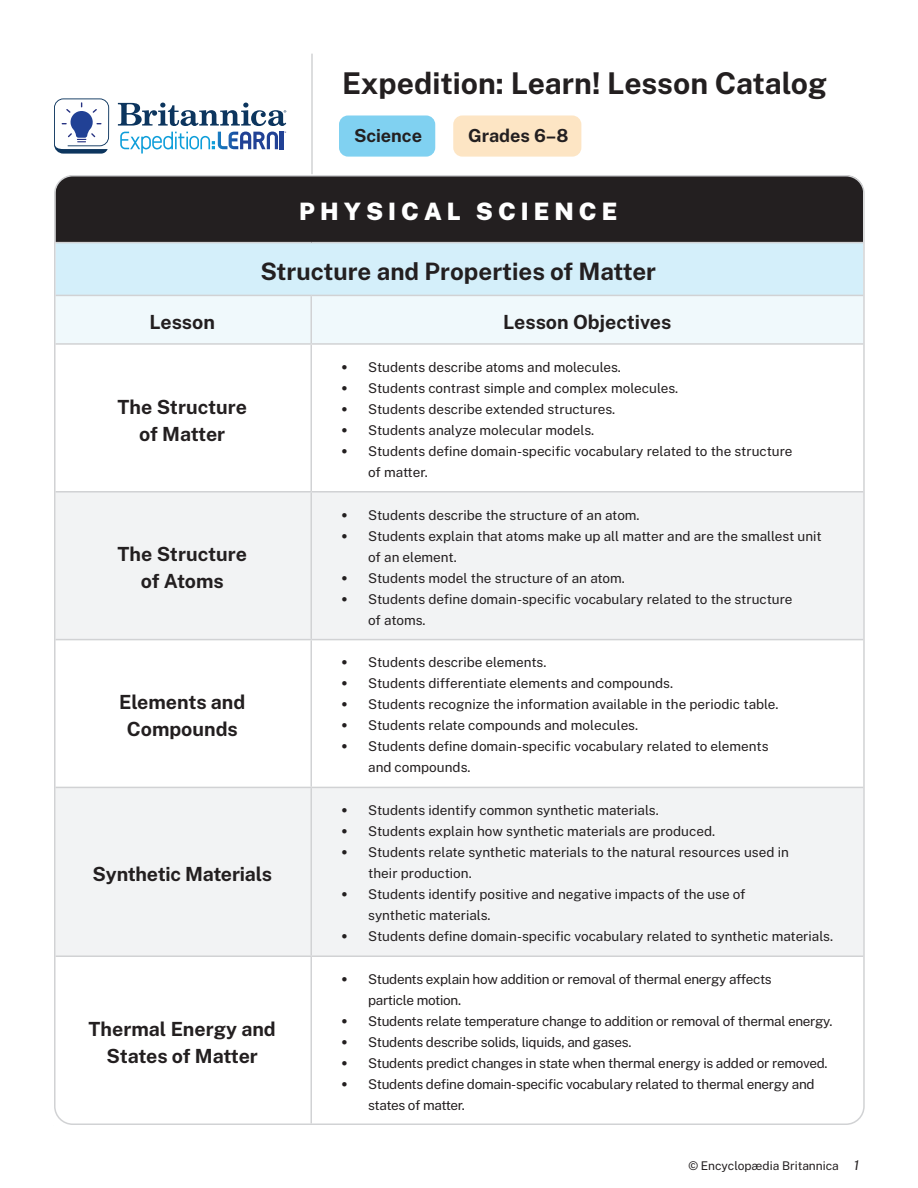
<style>
.page{position:relative;width:918px;height:1188px;background:#fff}
.page>*{position:absolute;margin:0;border:0;box-sizing:border-box;transform-origin:0 0}
.t1{font:700 30px "Public Sans";color:#231f20}
.Unit_Title{font:700 24px "Public Sans";color:#231f20}
.Strand{font:100 24px "Public Sans";letter-spacing:.21em;color:#fff}
.Lesson_Title{font:700 19.5px/27px "Public Sans";color:#231f20;text-align:center}
.t2{font:700 18px "Public Sans";color:#231f20}
.t3{font:13.5px/21px "Public Sans";letter-spacing:-.005em;color:#231f20}
.t4{font:12px "Public Sans";color:#231f20}
.s1{font-family:"Arial";font-weight:900}
.s2{font-weight:100;font-style:italic;font-size:13.5px}
</style>
<div class="page">
<svg style="left:120px;top:132px;width:166px;height:22px"></svg>
<svg style="left:118px;top:103px;width:168px;height:23px"></svg>
<svg style="left:54px;top:98px;width:55px;height:56px"></svg>
<div style="left:53px;top:175px;width:810px;height:68px;background:#231f20"></div>
<div style="left:53px;top:243px;width:810px;height:52px;background:#d4effa"></div>
<div style="left:57px;top:296px;width:805px;height:47px;background:#f0f9fc"></div>
<svg style="left:57px;top:493px;width:805px;height:462px;fill:#f2f3f4"></svg>
<hr style="left:53px;top:242px;width:258px;height:1px;background:#d1d2d4">
<hr style="left:311px;top:242px;width:552px;height:1px;background:#d1d2d4">
<hr style="left:53px;top:295px;width:258px;height:1px;background:#d1d2d4">
<hr style="left:311px;top:295px;width:552px;height:1px;background:#d1d2d4">
<hr style="left:310px;top:296px;width:2px;height:47px;background:#d1d2d4">
<hr style="left:53px;top:343px;width:258px;height:2px;background:#d1d2d4">
<hr style="left:311px;top:343px;width:552px;height:2px;background:#d1d2d4">
<hr style="left:310px;top:345px;width:2px;height:146px;background:#d1d2d4">
<hr style="left:53px;top:491px;width:258px;height:2px;background:#d1d2d4">
<hr style="left:311px;top:491px;width:552px;height:2px;background:#d1d2d4">
<hr style="left:310px;top:493px;width:2px;height:146px;background:#d1d2d4">
<hr style="left:53px;top:639px;width:258px;height:1px;background:#d1d2d4">
<hr style="left:311px;top:639px;width:552px;height:1px;background:#d1d2d4">
<hr style="left:310px;top:640px;width:2px;height:147px;background:#d1d2d4">
<hr style="left:53px;top:787px;width:258px;height:1px;background:#d1d2d4">
<hr style="left:311px;top:787px;width:552px;height:1px;background:#d1d2d4">
<hr style="left:310px;top:788px;width:2px;height:167px;background:#d1d2d4">
<hr style="left:53px;top:955px;width:258px;height:2px;background:#d1d2d4">
<hr style="left:311px;top:955px;width:552px;height:2px;background:#d1d2d4">
<hr style="left:310px;top:957px;width:2px;height:167px;background:#d1d2d4">
<div style="left:45px;top:165px;width:829px;height:969px;border:10px solid #fff;border-radius:22px"></div>
<hr style="left:311px;top:54px;width:2px;height:120px;background:#d1d2d4">
<div style="left:453px;top:116px;width:128px;height:41px;background:#fde5c4;border-radius:9px"></div>
<div style="left:339px;top:116px;width:96px;height:41px;background:#80d1f1;border-radius:9px"></div>
<p class="t1" style="left:342px;top:63px;width:486px">Expedition: Learn! Lesson Catalog</p>
<p class="t2" style="left:354px;top:123px;width:70px">Science</p>
<p class="t2" style="left:468px;top:123px;width:102px">Grades 6–8</p>
<p class="Strand" style="left:299px;top:196px;width:320px">PHYSICAL SCIENCE</p>
<p class="Unit_Title" style="left:260px;top:256px;width:397px">Structure and Properties of Matter</p>
<p class="Lesson_Title" style="left:149px;top:308px;width:67px">Lesson</p>
<p class="Lesson_Title" style="left:503px;top:308px;width:170px">Lesson Objectives</p>
<p class="Lesson_Title" style="left:118px;top:392px;width:131px">The Structure of Matter</p>
<p class="Lesson_Title" style="left:118px;top:540px;width:131px">The Structure of Atoms</p>
<p class="Lesson_Title" style="left:119px;top:688px;width:128px">Elements and<br>Compounds</p>
<p class="Lesson_Title" style="left:93px;top:860px;width:181px">Synthetic Materials</p>
<p class="Lesson_Title" style="left:89px;top:1015px;width:189px">Thermal Energy and<br>States of Matter</p>
<p class="t3" style="left:341px;top:356px;width:281px"><span class="s1">•</span> Students describe atoms and molecules.</p>
<p class="t3" style="left:341px;top:377px;width:339px"><span class="s1">•</span> Students contrast simple and complex molecules.</p>
<p class="t3" style="left:341px;top:398px;width:276px"><span class="s1">•</span> Students describe extended structures.</p>
<p class="t3" style="left:341px;top:419px;width:255px"><span class="s1">•</span> Students analyze molecular models.</p>
<p class="t3" style="left:368px;top:440px;width:426px;text-indent:-27px"><span class="s1">•</span> Students define domain-specific vocabulary related to the structure of matter.</p>
<p class="t3" style="left:341px;top:504px;width:300px"><span class="s1">•</span> Students describe the structure of an atom.</p>
<p class="t3" style="left:368px;top:525px;width:455px;text-indent:-27px"><span class="s1">•</span> Students explain that atoms make up all matter and are the smallest unit of an element.</p>
<p class="t3" style="left:341px;top:567px;width:285px"><span class="s1">•</span> Students model the structure of an atom.</p>
<p class="t3" style="left:368px;top:588px;width:426px;text-indent:-27px"><span class="s1">•</span> Students define domain-specific vocabulary related to the structure of atoms.</p>
<p class="t3" style="left:341px;top:652px;width:207px"><span class="s1">•</span> Students describe elements.</p>
<p class="t3" style="left:341px;top:673px;width:333px"><span class="s1">•</span> Students differentiate elements and compounds.</p>
<p class="t3" style="left:341px;top:694px;width:439px"><span class="s1">•</span> Students recognize the information available in the periodic table.</p>
<p class="t3" style="left:341px;top:715px;width:298px"><span class="s1">•</span> Students relate compounds and molecules.</p>
<p class="t3" style="left:368px;top:736px;width:402px;text-indent:-27px"><span class="s1">•</span> Students define domain-specific vocabulary related to elements and compounds.</p>
<p class="t3" style="left:341px;top:799px;width:319px"><span class="s1">•</span> Students identify common synthetic materials.</p>
<p class="t3" style="left:341px;top:820px;width:375px"><span class="s1">•</span> Students explain how synthetic materials are produced.</p>
<p class="t3" style="left:368px;top:841px;width:422px;text-indent:-27px"><span class="s1">•</span> Students relate synthetic materials to the natural resources used in their production.</p>
<p class="t3" style="left:368px;top:883px;width:379px;text-indent:-27px"><span class="s1">•</span> Students identify positive and negative impacts of the use of synthetic materials.</p>
<p class="t3" style="left:341px;top:925px;width:493px"><span class="s1">•</span> Students define domain-specific vocabulary related to synthetic materials.</p>
<p class="t3" style="left:368px;top:968px;width:405px;text-indent:-27px"><span class="s1">•</span> Students explain how addition or removal of thermal energy affects particle motion.</p>
<p class="t3" style="left:341px;top:1010px;width:493px"><span class="s1">•</span> Students relate temperature change to addition or removal of thermal energy.</p>
<p class="t3" style="left:341px;top:1031px;width:292px"><span class="s1">•</span> Students describe solids, liquids, and gases.</p>
<p class="t3" style="left:341px;top:1052px;width:488px"><span class="s1">•</span> Students predict changes in state when thermal energy is added or removed.</p>
<p class="t3" style="left:368px;top:1073px;width:448px;text-indent:-27px"><span class="s1">•</span> Students define domain-specific vocabulary related to thermal energy and states of matter.</p>
<p class="t4" style="left:689px;top:1158px;width:172px">© Encyclopædia Britannica <span class="s2">1</span></p>
</div>
